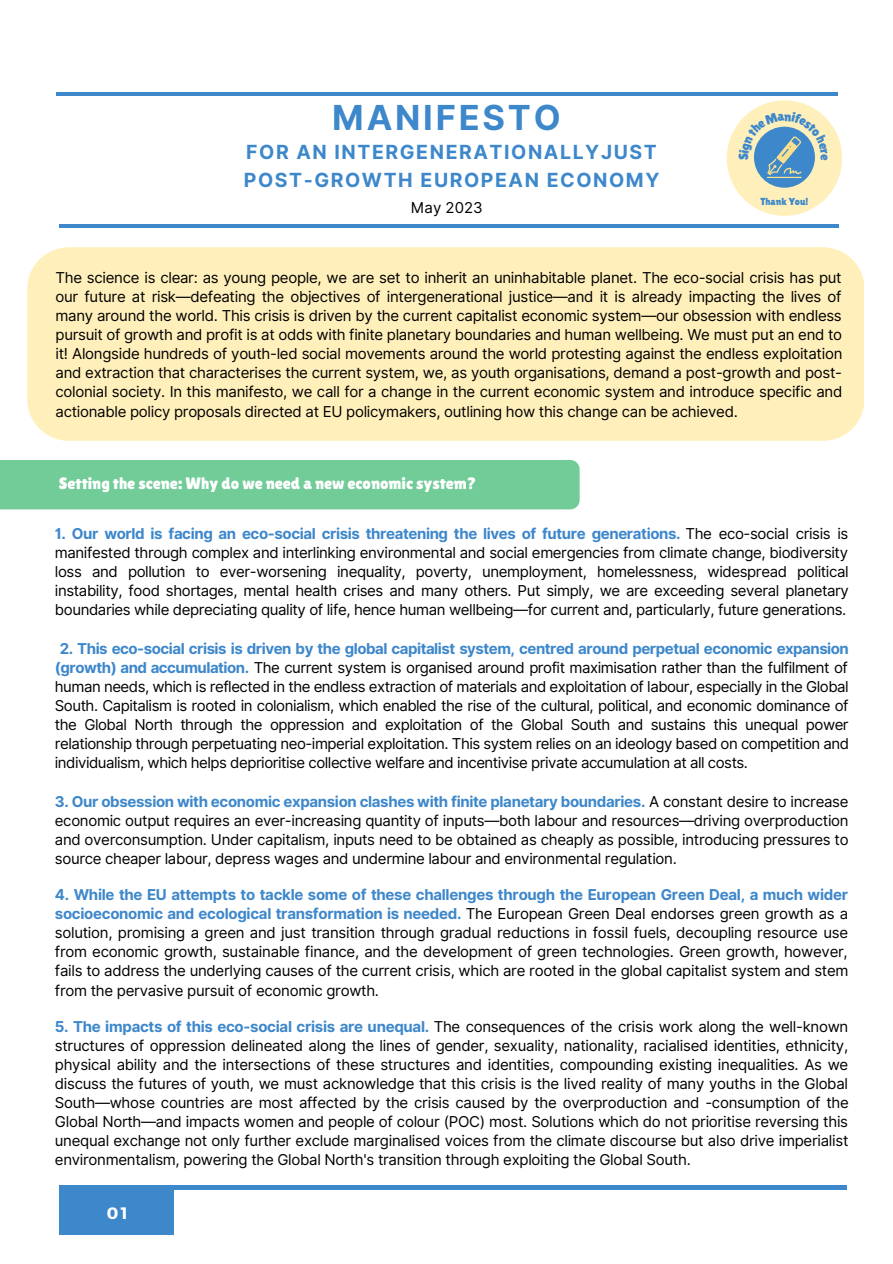
<style>
.page{position:relative;width:893px;height:1264px;background:#fff}
.page>*{position:absolute;margin:0;border:0;box-sizing:border-box;transform-origin:0 0}
.t1{font:700 34.5px "Inter";letter-spacing:.08em;color:#3d87cb}
.t2{font:700 19.5px "Inter";letter-spacing:.08em;color:#3d87cb}
.t3{font:16.5px "Lilita One";color:#fff}
.t4{font:700 16.5px "Montserrat";color:#fff}
.t5{font:15px/19px "Inter";letter-spacing:-.02em;color:#000;text-align:justify}
.t6{font:13.35px "Lilita One";color:#3d87cb}
.t7{font:10.2px "Lilita One";color:#3d87cb}
.s1{font-weight:700;color:#3d87cb}
</style>
<div class="page">
<hr style="left:57px;top:92px;width:781px;height:4px;background:#3d87cb">
<hr style="left:59px;top:1185px;width:787px;height:4px;background:#3d87cb">
<div style="left:59px;top:1189px;width:115px;height:45px;background:#3d87cb"></div>
<hr style="left:59px;top:224px;width:779px;height:3px;background:#3d87cb">
<div style="left:27px;top:247px;width:837px;height:194px;background:#fff0bb"></div>
<div style="left:726px;top:100px;width:116px;height:116px;background:#fff0bb;border-radius:50%"></div>
<svg style="left:753px;top:127px;width:61px;height:61px"></svg>
<hr style="left:766px;top:177px;width:35px;height:1px;background:#f8e08e">
<div style="left:0;top:460px;width:579px;height:49px;background:#71cc98"></div>
<svg style="left:738px;top:112px;width:89px;height:63px"></svg>
<p class="t1" style="left:332px;top:97px;width:230px">MANIFESTO</p>
<p class="t2" style="left:246px;top:141px;width:412px">FOR AN INTERGENERATIONALLYJUST</p>
<p class="t2" style="left:244px;top:168px;width:417px">POST-GROWTH EUROPEAN ECONOMY</p>
<p class="t5" style="left:411px;top:198px;width:73px">May 2023</p>
<p class="t6" style="left:735px;top:160px;width:9px;rotate:-90deg">S</p>
<p class="t6" style="left:833px;top:154px;width:8px;rotate:90deg">e</p>
<p class="t7" style="left:760px;top:196px;width:50px">Thank You!</p>
<p class="t5" style="left:55px;top:268px;width:788px">The science is clear: as young people, we are set to inherit an uninhabitable planet. The eco-social crisis has put our future at risk—defeating the objectives of intergenerational justice—and it is already impacting the lives of many around the world. This crisis is driven by the current capitalist economic system—our obsession with endless pursuit of growth and profit is at odds with finite planetary boundaries and human wellbeing. We must put an end to it! Alongside hundreds of youth-led social movements around the world protesting against the endless exploitation and extraction that characterises the current system, we, as youth organisations, demand a post-growth and post&shy;colonial society. In this manifesto, we call for a change in the current economic system and introduce specific and actionable policy proposals directed at EU policymakers, outlining how this change can be achieved.</p>
<p class="t3" style="left:59px;top:474px;width:419px">Setting the scene: Why do we need a new economic system?</p>
<p class="t5" style="left:55px;top:524px;width:795px"><span class="s1">1. Our world is facing an eco-social crisis threatening the lives of future generations.</span> The eco-social crisis is manifested through complex and interlinking environmental and social emergencies from climate change, biodiversity loss and pollution to ever-worsening inequality, poverty, unemployment, homelessness, widespread political instability, food shortages, mental health crises and many others. Put simply, we are exceeding several planetary boundaries while depreciating quality of life, hence human wellbeing—for current and, particularly, future generations.</p>
<p class="t5" style="left:55px;top:638px;width:795px;text-indent:5px"><span class="s1">2. This eco-social crisis is driven by the global capitalist system, centred around perpetual economic expansion (growth) and accumulation.</span> The current system is organised around profit maximisation rather than the fulfilment of human needs, which is reflected in the endless extraction of materials and exploitation of labour, especially in the Global South. Capitalism is rooted in colonialism, which enabled the rise of the cultural, political, and economic dominance of the Global North through the oppression and exploitation of the Global South and sustains this unequal power relationship through perpetuating neo-imperial exploitation. This system relies on an ideology based on competition and individualism, which helps deprioritise collective welfare and incentivise private accumulation at all costs.</p>
<p class="t5" style="left:55px;top:791px;width:795px"><span class="s1">3. Our obsession with economic expansion clashes with finite planetary boundaries.</span> A constant desire to increase economic output requires an ever-increasing quantity of inputs—both labour and resources—driving overproduction and overconsumption. Under capitalism, inputs need to be obtained as cheaply as possible, introducing pressures to source cheaper labour, depress wages and undermine labour and environmental regulation.</p>
<p class="t5" style="left:55px;top:885px;width:795px"><span class="s1">4. While the EU attempts to tackle some of these challenges through the European Green Deal, a much wider socioeconomic and ecological transformation is needed.</span> The European Green Deal endorses green growth as a solution, promising a green and just transition through gradual reductions in fossil fuels, decoupling resource use from economic growth, sustainable finance, and the development of green technologies. Green growth, however, fails to address the underlying causes of the current crisis, which are rooted in the global capitalist system and stem from the pervasive pursuit of economic growth.</p>
<p class="t5" style="left:55px;top:1016px;width:795px"><span class="s1">5. The impacts of this eco-social crisis are unequal.</span> The consequences of the crisis work along the well-known structures of oppression delineated along the lines of gender, sexuality, nationality, racialised identities, ethnicity, physical ability and the intersections of these structures and identities, compounding existing inequalities. As we discuss the futures of youth, we must acknowledge that this crisis is the lived reality of many youths in the Global South—whose countries are most affected by the crisis caused by the overproduction and -consumption of the Global North—and impacts women and people of colour (POC) most. Solutions which do not prioritise reversing this unequal exchange not only further exclude marginalised voices from the climate discourse but also drive imperialist environmentalism, powering the Global North's transition through exploiting the Global South.</p>
<p class="t4" style="left:107px;top:1202px;width:22px">01</p>
</div>
